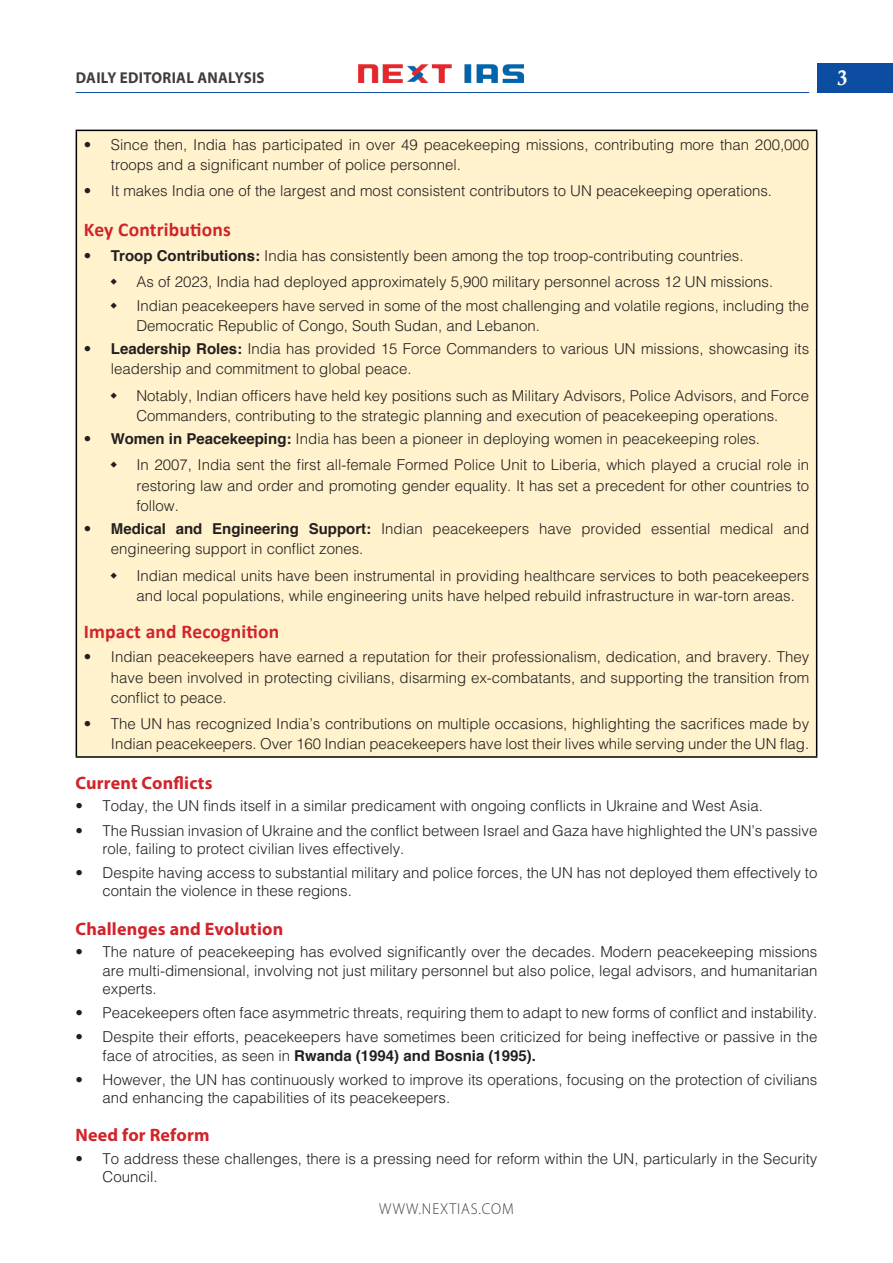
<style>
.page{position:relative;width:893px;height:1263px;background:#fff}
.page>*{position:absolute;margin:0;border:0;box-sizing:border-box;transform-origin:0 0}
.t1{font:21px "Calis MT Bol";color:#fff}
.H-2{font:700 19.5px "Calibri";letter-spacing:.01em;color:#d1232a}
.H-2-2{font:700 18px "Myriad Pro";letter-spacing:.01em;color:#d1232a}
.t2{font:700 15.75px "Myriad Pro";letter-spacing:.02em;color:#3e3e3f;scale:.95 1}
.t3{font:300 15.75px "Myriad Pro";letter-spacing:.06em;color:#3e3e3f;scale:.95 1}
.t4{font:300 15px/20.2px "Helvetica";color:#231f20}
.s1{font-weight:700}
</style>
<div class="page">
<div style="left:817px;top:63px;width:76px;height:30px;background:#0d4da1"></div>
<img style="left:358px;top:64px;width:165px;height:19px">
<hr style="left:76px;top:92px;width:733px;height:1px;background:#0d4da1">
<div style="left:76px;top:130px;width:741px;height:627px;background:#fff2cc"></div>
<hr style="left:76px;top:130px;width:741px;height:1px;background:#000">
<hr style="left:76px;top:131px;width:1px;height:625px;background:#000">
<hr style="left:816px;top:131px;width:1px;height:625px;background:#000">
<hr style="left:76px;top:756px;width:741px;height:2px;background:#000">
<p class="t2" style="left:76px;top:67px;width:200px">DAILY EDITORIAL ANALYSIS</p>
<h1 class="t1" style="left:837px;top:66px;width:12px">3</h1>
<p class="t4" style="left:111px;top:134px;width:700px;text-indent:-27px">• Since then, India has participated in over 49 peacekeeping missions, contributing more than 200,000 troops and a significant number of police personnel.</p>
<p class="t4" style="left:84px;top:180px;width:690px">• It makes India one of the largest and most consistent contributors to UN peacekeeping operations.</p>
<p class="H-2" style="left:84px;top:216px;width:149px">Key Contributions</p>
<p class="t4" style="left:84px;top:245px;width:661px">• <span class="s1">Troop Contributions:</span> India has consistently been among the top troop-contributing countries.</p>
<p class="t4" style="left:136px;top:271px;width:638px">As of 2023, India had deployed approximately 5,900 military personnel across 12 UN missions.</p>
<p class="t4" style="left:136px;top:295px;width:674px">Indian peacekeepers have served in some of the most challenging and volatile regions, including the<br>Democratic Republic of Congo, South Sudan, and Lebanon.</p>
<p class="t4" style="left:111px;top:338px;width:700px;text-indent:-27px">• <span class="s1">Leadership Roles:</span> India has provided 15 Force Commanders to various UN missions, showcasing its leadership and commitment to global peace.</p>
<p class="t4" style="left:136px;top:385px;width:674px">Notably, Indian officers have held key positions such as Military Advisors, Police Advisors, and Force<br>Commanders, contributing to the strategic planning and execution of peacekeeping operations.</p>
<p class="t4" style="left:84px;top:428px;width:678px">• <span class="s1">Women in Peacekeeping:</span> India has been a pioneer in deploying women in peacekeeping roles.</p>
<p class="t4" style="left:136px;top:454px;width:674px;text-align:justify">In 2007, India sent the first all-female Formed Police Unit to Liberia, which played a crucial role in restoring law and order and promoting gender equality. It has set a precedent for other countries to follow.</p>
<p class="t4" style="left:111px;top:518px;width:700px;text-indent:-27px">• <span class="s1">Medical and Engineering Support:</span> Indian peacekeepers have provided essential medical and engineering support in conflict zones.</p>
<p class="t4" style="left:136px;top:565px;width:674px">Indian medical units have been instrumental in providing healthcare services to both peacekeepers and local populations, while engineering units have helped rebuild infrastructure in war-torn areas.</p>
<p class="H-2" style="left:84px;top:617px;width:197px">Impact and Recognition</p>
<p class="t4" style="left:111px;top:647px;width:700px;text-align:justify;text-indent:-27px">• Indian peacekeepers have earned a reputation for their professionalism, dedication, and bravery. They have been involved in protecting civilians, disarming ex-combatants, and supporting the transition from conflict to peace.</p>
<p class="t4" style="left:84px;top:713px;width:727px;text-align:right">• The UN has recognized India’s contributions on multiple occasions, highlighting the sacrifices made by<br>Indian peacekeepers. Over 160 Indian peacekeepers have lost their lives while serving under the UN flag.</p>
<p class="H-2-2" style="left:76px;top:771px;width:138px">Current Conflicts</p>
<p class="t4" style="left:76px;top:795px;width:689px">• Today, the UN finds itself in a similar predicament with ongoing conflicts in Ukraine and West Asia.</p>
<p class="t4" style="left:103px;top:821px;width:716px;line-height:18.3px;text-indent:-27px">• The Russian invasion of Ukraine and the conflict between Israel and Gaza have highlighted the UN’s passive role, failing to protect civilian lives effectively.</p>
<p class="t4" style="left:103px;top:863px;width:716px;line-height:18.3px;text-indent:-27px">• Despite having access to substantial military and police forces, the UN has not deployed them effectively to contain the violence in these regions.</p>
<p class="H-2-2" style="left:76px;top:917px;width:209px">Challenges and Evolution</p>
<p class="t4" style="left:103px;top:942px;width:716px;line-height:18.3px;text-align:justify;text-indent:-27px">• The nature of peacekeeping has evolved significantly over the decades. Modern peacekeeping missions are multi-dimensional, involving not just military personnel but also police, legal advisors, and humanitarian experts.</p>
<p class="t4" style="left:76px;top:1002px;width:743px">• Peacekeepers often face asymmetric threats, requiring them to adapt to new forms of conflict and instability.</p>
<p class="t4" style="left:103px;top:1027px;width:716px;line-height:18.3px;text-indent:-27px">• Despite their efforts, peacekeepers have sometimes been criticized for being ineffective or passive in the face of atrocities, as seen in <span class="s1">Rwanda (1994) and Bosnia (1995).</span></p>
<p class="t4" style="left:103px;top:1070px;width:716px;line-height:18.3px;text-indent:-27px">• However, the UN has continuously worked to improve its operations, focusing on the protection of civilians and enhancing the capabilities of its peacekeepers.</p>
<p class="H-2-2" style="left:76px;top:1123px;width:135px">Need for Reform</p>
<p class="t4" style="left:103px;top:1149px;width:716px;line-height:18.3px;text-indent:-27px">• To address these challenges, there is a pressing need for reform within the UN, particularly in the Security<br>Council.</p>
<p class="t3" style="left:379px;top:1200px;width:143px">WWW.NEXTIAS.COM</p>
</div>
